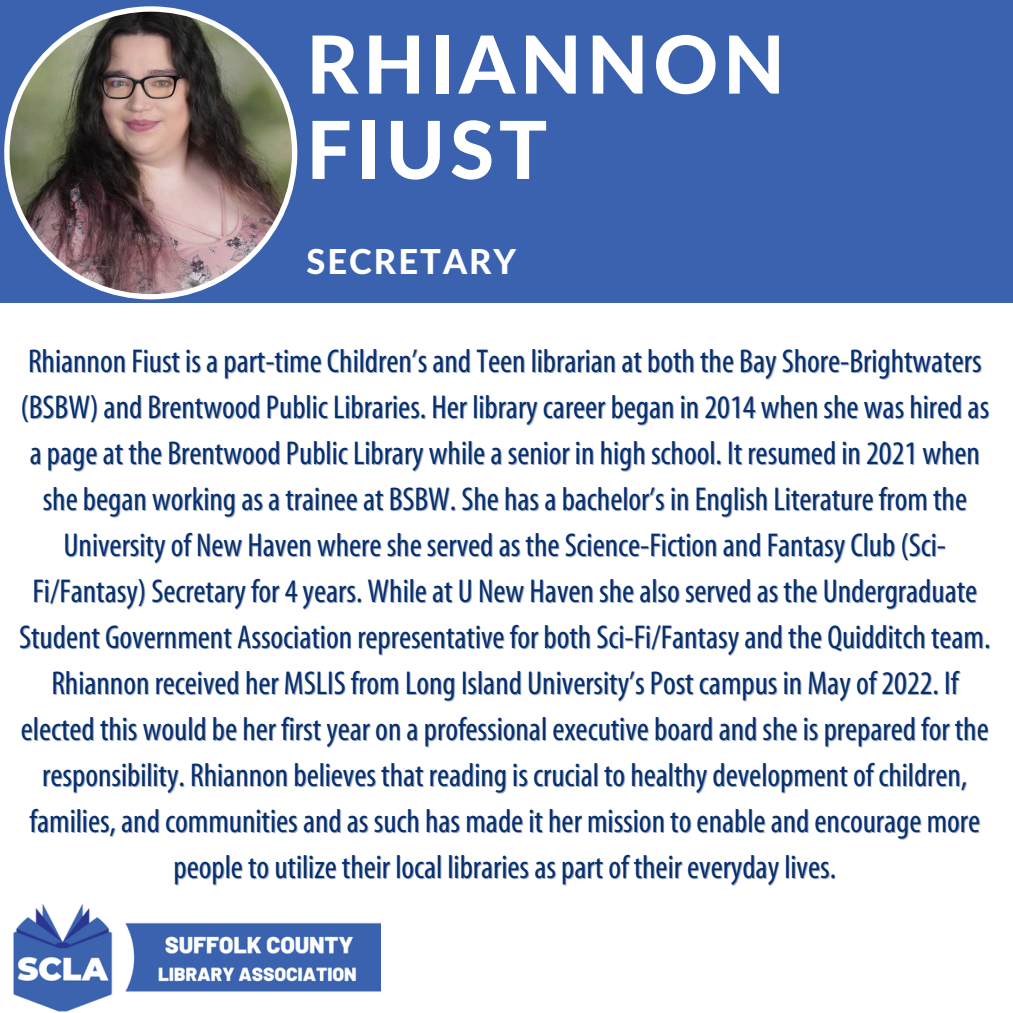
<style>
.page{position:relative;width:1013px;height:1013px;background:#fff}
.page>*{position:absolute;margin:0;border:0;box-sizing:border-box;transform-origin:0 0}
.t1{font:800 80px/85.2px "Lato Latin";letter-spacing:.06em;color:#fff}
.t2{font:800 34.38px "Lato Latin";letter-spacing:.06em;color:#fff}
.t3{font:condensed 33.12px/46px "Myriad";color:#082f6d;text-align:center}
</style>
<div class="page">
<div style="left:0;top:0;width:1012px;height:302px;background:#3b62ae"></div>
<img style="left:4px;top:6px;width:293px;height:293px">
<img style="left:13px;top:903px;width:368px;height:109px">
<h1 class="t1" style="left:306px;top:27px;width:480px">RHIANNON<br>FIUST</h1>
<p class="t2" style="left:306px;top:246px;width:211px">SECRETARY</p>
<h2 class="t3" style="left:28px;top:340px;width:955px">Rhiannon Fiust is a part-time Children’s and Teen librarian at both the Bay Shore-Brightwaters</h2>
<p class="t3" style="left:20px;top:386px;width:970px">(BSBW) and Brentwood Public Libraries. Her library career began in 2014 when she was hired as</p>
<p class="t3" style="left:19px;top:431px;width:972px">a page at the Brentwood Public Library while a senior in high school. It resumed in 2021 when she began working as a trainee at BSBW. She has a bachelor’s in English Literature from the University of New Haven where she served as the Science-Fiction and Fantasy Club (Sci-Fi/Fantasy) Secretary for 4 years. While at U New Haven she also served as the Undergraduate Student Government Association representative for both Sci-Fi/Fantasy and the Quidditch team.<br>Rhiannon received her MSLIS from Long Island University’s Post campus in May of 2022. If elected this would be her first year on a professional executive board and she is prepared for the responsibility. Rhiannon believes that reading is crucial to healthy development of children, families, and communities and as such has made it her mission to enable and encourage more people to utilize their local libraries as part of their everyday lives.</p>
</div>
